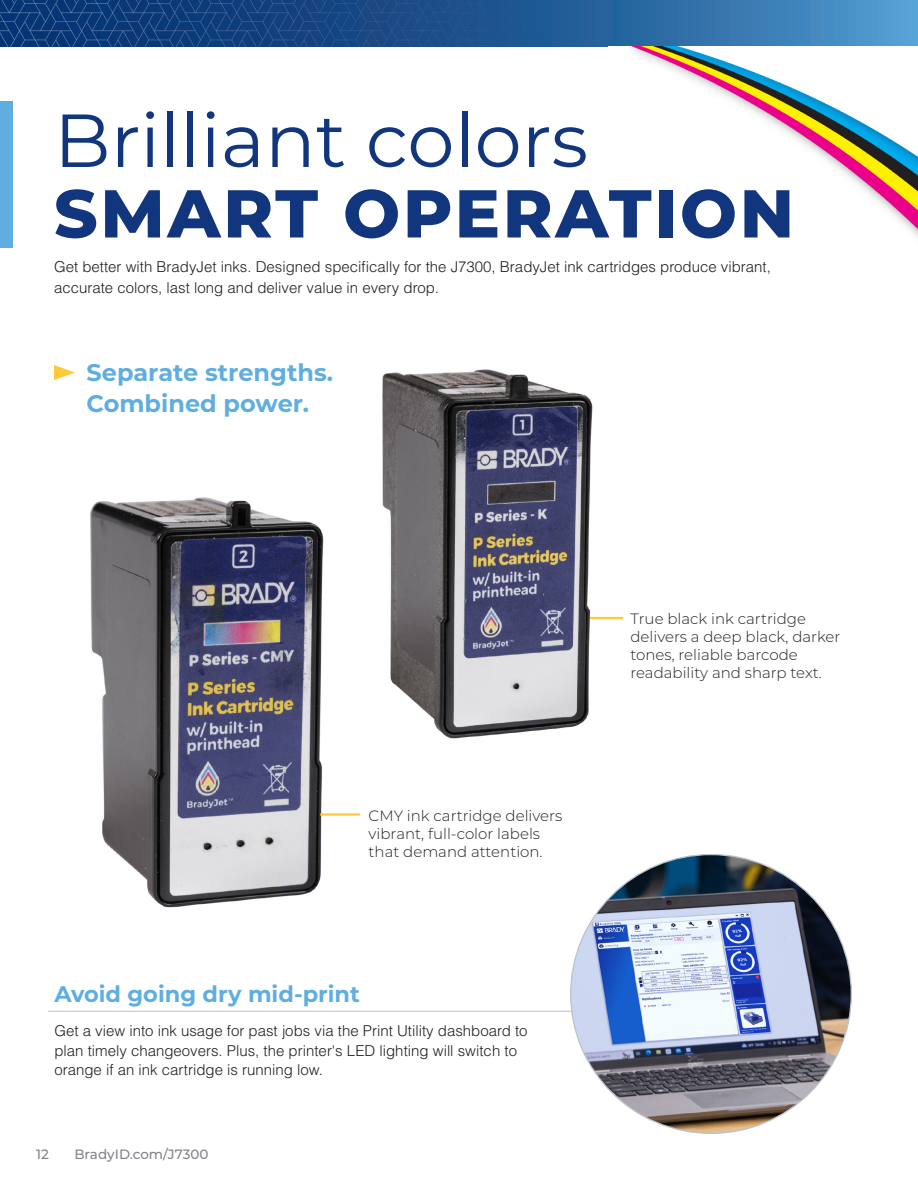
<style>
.page{position:relative;width:918px;height:1188px;background:#fff}
.page>*{position:absolute;margin:0;border:0;box-sizing:border-box;transform-origin:0 0}
.t1{font:75px "Montserrat";color:#11367e}
.t2{font:800 67.5px "Montserrat";letter-spacing:.04em;color:#11367e}
.t3{font:700 24px/30.8px "Montserrat";color:#60aee0}
.t4{font:700 22.5px "Montserrat";color:#60aee0}
.t5{font:300 15px/19.5px "Helvetica LT Std";color:#231f20}
.t6{font:300 15px/18px "Montserrat";color:#231f20}
.t7{font:500 13.5px "Montserrat";color:#80838a}
</style>
<div class="page">
<img style="left:0;top:0;width:918px;height:46px">
<img style="left:631px;top:46px;width:287px;height:191px">
<div style="left:0;top:102px;width:12px;height:146px;background:#60aee0"></div>
<hr style="left:48px;top:1011px;width:543px;height:1px;background:#bcc2c7">
<img style="left:571px;top:855px;width:280px;height:278px">
<img style="left:90px;top:497px;width:234px;height:411px">
<img style="left:382px;top:369px;width:214px;height:370px">
<hr style="left:590px;top:617px;width:33px;height:2px;background:#ffc938">
<hr style="left:320px;top:813px;width:40px;height:3px;background:#ffc938">
<svg style="left:54px;top:365px;width:21px;height:15px"></svg>
<h1 class="t1" style="left:54px;top:89px;width:536px">Brilliant colors</h1>
<h2 class="t2" style="left:54px;top:164px;width:742px">SMART OPERATION</h2>
<p class="t5" style="left:54px;top:256px;width:718px;line-height:21px">Get better with BradyJet inks. Designed specifically for the J7300, BradyJet ink cartridges produce vibrant, accurate colors, last long and deliver value in every drop.</p>
<h3 class="t3" style="left:87px;top:356px;width:248px">Separate strengths.<br>Combined power.</h3>
<p class="t6" style="left:369px;top:806px;width:195px">CMY ink cartridge delivers vibrant, full-color labels that demand attention.</p>
<h3 class="t4" style="left:54px;top:978px;width:307px">Avoid going dry mid-print</h3>
<p class="t5" style="left:54px;top:1021px;width:475px">Get a view into ink usage for past jobs via the Print Utility dashboard to plan timely changeovers. Plus, the printer's LED lighting will switch to orange if an ink cartridge is running low.</p>
<p class="t7" style="left:36px;top:1145px;width:14px">12</p>
<p class="t7" style="left:74px;top:1145px;width:136px">BradyID.com/J7300</p>
<p class="t6" style="left:630px;top:609px;width:211px">True black ink cartridge delivers a deep black, darker tones, reliable barcode readability and sharp text.</p>
</div>
